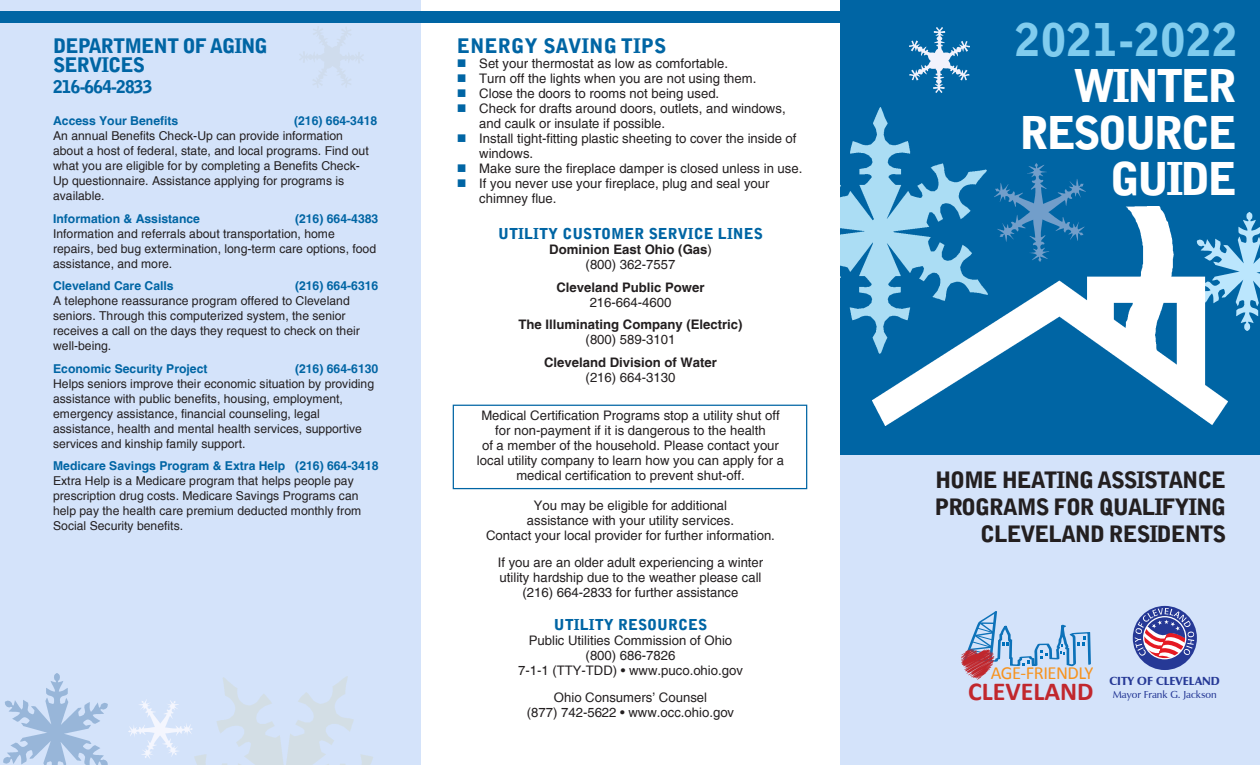
<style>
.page{position:relative;width:1260px;height:765px;background:#fff}
.page>*{position:absolute;margin:0;border:0;box-sizing:border-box;transform-origin:0 0}
.t1{font:900 45px "Bell Gothic Std";letter-spacing:-.07em;color:#fff}
.t2{font:900 45px "Bell Gothic Std";letter-spacing:.02em;color:#80ccee}
.t3{font:700 25.88px "Calibri";color:#c1272d}
.t4{font:900 22.5px/27px "Bell Gothic Std";letter-spacing:-.05em;color:#231f20}
.t5{font:900 20px "Bell Gothic Std";letter-spacing:-.05em;color:#0065a4}
.t6{font:900 20px "Bell Gothic Std";color:#0065a4}
.t7{font:18.5px "Calibri";letter-spacing:-.025em;color:#f7931e}
.t8{font:900 17.5px "Bell Gothic Std";letter-spacing:-.05em;color:#0065a4}
.t9{font:900 15px "Bell Gothic Std";color:#0065a4}
.t10{font:13.12px/15px "Helvetica";color:#231f20;text-align:center}
.t11{font:700 13.12px/15px "Helvetica";color:#231f20;text-align:center}
.t12{font:12.25px/15px "Helvetica";color:#231f20}
.t13{font:700 12.25px "Helvetica";color:#0065a4}
.t14{font:900 11.75px "Zapf Humanist 601 BT";color:#263996}
.t15{font:600 10.12px "Zapf Humanist 601 BT";color:#263996}
.s1{font-weight:700;color:#0065a4}
.s2{color:#0065a4}
.s3{font-weight:400}
</style>
<div class="page">
<div style="left:453px;top:405px;width:354px;height:84px;background:#fff;border:1px solid #0065a4"></div>
<div style="left:841px;top:423px;width:419px;height:342px;background:#d4e3fa"></div>
<div style="left:0;top:0;width:420px;height:765px;background:#d4e3fa"></div>
<div style="left:841px;top:0;width:419px;height:454px;background:#0065a4"></div>
<div style="left:0;top:11px;width:841px;height:12px;background:#0065a4"></div>
<img style="left:873px;top:207px;width:354px;height:218px">
<img style="left:1195px;top:213px;width:65px;height:117px">
<img style="left:840px;top:107px;width:148px;height:246px">
<img style="left:910px;top:28px;width:60px;height:64px">
<img style="left:192px;top:676px;width:181px;height:89px">
<img style="left:129px;top:700px;width:63px;height:58px">
<img style="left:3px;top:674px;width:105px;height:91px">
<img style="left:994px;top:164px;width:91px;height:98px">
<div style="left:1133px;top:606px;width:64px;height:64px;background:#263996;border-radius:50%"></div>
<svg style="left:1135px;top:608px;width:59px;height:51px"></svg>
<svg style="left:961px;top:611px;width:130px;height:69px"></svg>
<p class="t5" style="left:53px;top:34px;width:216px">DEPARTMENT OF AGING</p>
<p class="t5" style="left:53px;top:53px;width:93px">SERVICES</p>
<p class="t8" style="left:53px;top:76px;width:101px">216-664-2833</p>
<p class="t13" style="left:53px;top:113px;width:127px">Access Your Benefits</p>
<p class="t12" style="left:53px;top:113px;width:326px;text-indent:241px"><span class="s1">(216) 664-3418<br></span>An annual Benefits Check-Up can provide information<br>about a host of federal, state, and local programs. Find out what you are eligible for by completing a Benefits Check-Up questionnaire. Assistance applying for programs is available.</p>
<p class="t13" style="left:53px;top:211px;width:148px">Information &amp; Assistance</p>
<p class="t12" style="left:53px;top:211px;width:327px;text-indent:242px"><span class="s1">(216) 664-4383<br></span>Information and referrals about transportation, home repairs, bed bug extermination, long-term care options, food assistance, and more.</p>
<p class="t13" style="left:53px;top:278px;width:122px">Cleveland Care Calls</p>
<p class="t12" style="left:53px;top:278px;width:327px;text-indent:242px"><span class="s1">(216) 664-6316<br></span>A telephone reassurance program offered to Cleveland seniors. Through this computerized system, the senior receives a call on the days they request to check on their well-being.</p>
<p class="t13" style="left:53px;top:361px;width:156px">Economic Security Project</p>
<p class="t12" style="left:53px;top:361px;width:327px;text-indent:242px"><span class="s1">(216) 664-6130<br></span>Helps seniors improve their economic situation by providing assistance with public benefits, housing, employment, emergency assistance, financial counseling, legal assistance, health and mental health services, supportive services and kinship family support.</p>
<p class="t12" style="left:53px;top:458px;width:327px"><span class="s1">Medicare Savings Program &amp; Extra Help (216) 664-3418<br></span>Extra Help is a Medicare program that helps people pay prescription drug costs. Medicare Savings Programs can help pay the health care premium deducted monthly from Social Security benefits.</p>
<p class="t6" style="left:457px;top:34px;width:211px">ENERGY SAVING TIPS</p>
<p class="t10" style="left:457px;top:56px;width:273px"><span class="s2">■</span> Set your thermostat as low as comfortable.</p>
<p class="t10" style="left:457px;top:71px;width:301px"><span class="s2">■</span> Turn off the lights when you are not using them.</p>
<p class="t10" style="left:457px;top:86px;width:264px"><span class="s2">■</span> Close the doors to rooms not being used.</p>
<p class="t10" style="left:479px;top:101px;width:308px;text-align:left;text-indent:-22px"><span class="s2">■</span> Check for drafts around doors, outlets, and windows, and caulk or insulate if possible.</p>
<p class="t10" style="left:479px;top:131px;width:319px;text-align:left;text-indent:-22px"><span class="s2">■</span> Install tight-fitting plastic sheeting to cover the inside of windows.</p>
<p class="t10" style="left:457px;top:161px;width:347px"><span class="s2">■</span> Make sure the fireplace damper is closed unless in use.</p>
<p class="t10" style="left:479px;top:176px;width:292px;text-align:left;text-indent:-22px"><span class="s2">■</span> If you never use your fireplace, plug and seal your chimney flue.</p>
<p class="t9" style="left:498px;top:225px;width:266px">UTILITY CUSTOMER SERVICE LINES</p>
<p class="t11" style="left:549px;top:242px;width:164px">Dominion East Ohio (Gas<span class="s3">) (800) 362-7557</span></p>
<p class="t11" style="left:557px;top:279px;width:150px">Cleveland Public Power<br><span class="s3">216-664-4600</span></p>
<p class="t11" style="left:519px;top:317px;width:225px">The Illuminating Company (Electric) <span class="s3">(800) 589-3101</span></p>
<p class="t11" style="left:544px;top:354px;width:174px">Cleveland Division of Water <span class="s3">(216) 664-3130</span></p>
<p class="t10" style="left:477px;top:408px;width:309px">Medical Certification Programs stop a utility shut off for non-payment if it is dangerous to the health<br>of a member of the household. Please contact your local utility company to learn how you can apply for a medical certification to prevent shut-off.</p>
<p class="t10" style="left:486px;top:498px;width:290px">You may be eligible for additional<br>assistance with your utility services.<br>Contact your local provider for further information.</p>
<p class="t10" style="left:498px;top:555px;width:267px">If you are an older adult experiencing a winter utility hardship due to the weather please call (216) 664-2833 for further assistance</p>
<p class="t9" style="left:554px;top:616px;width:155px">UTILITY RESOURCES</p>
<p class="t10" style="left:518px;top:633px;width:226px">Public Utilities Commission of Ohio (800) 686-7826<br>7-1-1 (TTY-TDD) • www.puco.ohio.gov</p>
<p class="t10" style="left:527px;top:690px;width:209px">Ohio Consumers’ Counsel<br>(877) 742-5622 • www.occ.ohio.gov</p>
<p class="t2" style="left:1015px;top:14px;width:224px">2021-2022</p>
<p class="t1" style="left:1073px;top:60px;width:166px">WINTER</p>
<p class="t1" style="left:1019px;top:106px;width:220px">RESOURCE</p>
<p class="t1" style="left:1110px;top:153px;width:129px">GUIDE</p>
<p class="t4" style="left:934px;top:467px;width:293px">HOME HEATING ASSISTANCE<br>PROGRAMS FOR QUALIFYING</p>
<p class="t4" style="left:980px;top:521px;width:247px">CLEVELAND RESIDENTS</p>
<p class="t7" style="left:991px;top:662px;width:104px">AGE-FRIENDLY</p>
<p class="t14" style="left:1110px;top:674px;width:112px">CITY OF CLEVELAND</p>
<p class="t3" style="left:968px;top:674px;width:127px">CLEVELAND</p>
<p class="t15" style="left:1113px;top:688px;width:105px">Mayor Frank G. Jackson</p>
</div>
